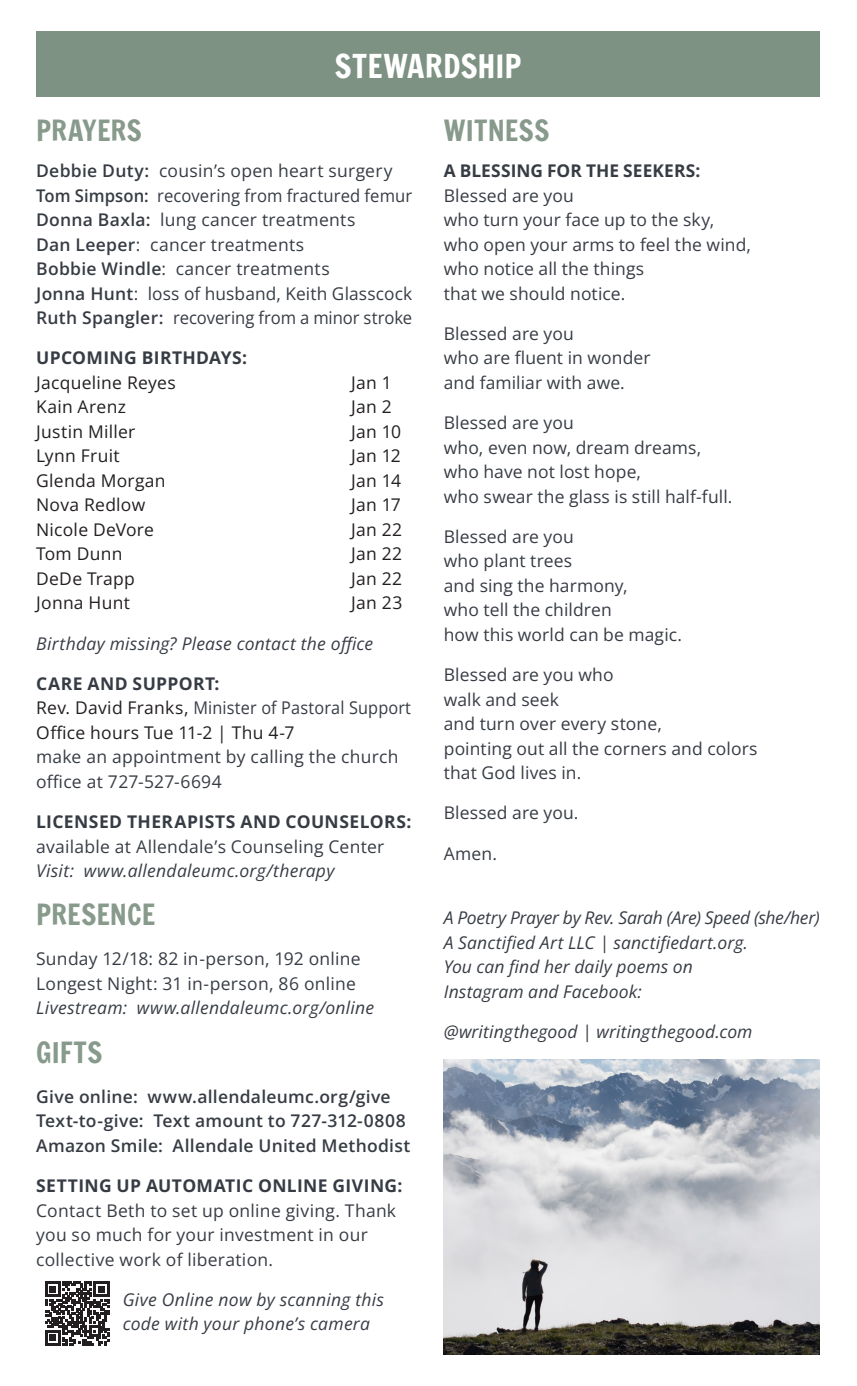
<style>
.page{position:relative;width:857px;height:1386px;background:#fff}
.page>*{position:absolute;margin:0;border:0;box-sizing:border-box;transform-origin:0 0}
.t1{font:31.5px "Francois One";letter-spacing:.005em;color:#fff}
.t2{font:28px "Francois One";letter-spacing:.01em;color:#879a8c}
.t3{font:17.5px/24.5px "Open Sans";letter-spacing:.01em;color:#373c44}
.t4{font:italic 17.5px/24.5px "Open Sans";letter-spacing:.015em;color:#373c44}
.t5{font:17.5px/24.5px "Open Sans";letter-spacing:.015em;color:#231f20}
.t6{font:600 17.5px/24.5px "Open Sans";letter-spacing:.015em;color:#373c44}
.t7{font:700 17.5px "Open Sans";letter-spacing:.02em;color:#373c44}
.s1{font-weight:600}
.s2{font-weight:700;color:#373c44}
.s3{color:#373c44}
</style>
<div class="page">
<div style="left:36px;top:32px;width:784px;height:65px;background:#7d9282"></div>
<svg style="left:45px;top:1281px;width:64px;height:65px"></svg>
<img style="left:444px;top:1060px;width:376px;height:294px">
<h1 class="t1" style="left:335px;top:49px;width:188px">STEWARDSHIP</h1>
<h2 class="t2" style="left:36px;top:115px;width:107px">PRAYERS</h2>
<p class="t3" style="left:36px;top:158px;width:378px"><span class="s1">Debbie Duty:</span> cousin’s open heart surgery <span class="s1">Tom Simpson:</span> recovering from fractured femur <span class="s1">Donna Baxla:</span> lung cancer treatments<br><span class="s1">Dan Leeper</span>: cancer treatments<br><span class="s1">Bobbie Windle</span>: cancer treatments<br><span class="s1">Jonna Hunt</span>: loss of husband, Keith Glasscock <span class="s1">Ruth Spangler:</span> recovering from a minor stroke</p>
<p class="t7" style="left:36px;top:346px;width:212px">UPCOMING BIRTHDAYS:</p>
<p class="t5" style="left:36px;top:370px;width:141px">Jacqueline Reyes</p>
<p class="t5" style="left:351px;top:370px;width:42px">Jan 1</p>
<p class="t5" style="left:36px;top:394px;width:91px">Kain Arenz</p>
<p class="t5" style="left:351px;top:394px;width:42px">Jan 2</p>
<p class="t5" style="left:36px;top:419px;width:101px">Justin Miller</p>
<p class="t5" style="left:351px;top:419px;width:52px">Jan 10</p>
<p class="t5" style="left:36px;top:443px;width:85px">Lynn Fruit</p>
<p class="t5" style="left:351px;top:443px;width:51px">Jan 12</p>
<p class="t5" style="left:36px;top:468px;width:131px">Glenda Morgan</p>
<p class="t5" style="left:351px;top:468px;width:51px">Jan 14</p>
<p class="t5" style="left:36px;top:492px;width:111px">Nova Redlow</p>
<p class="t5" style="left:351px;top:492px;width:51px">Jan 17</p>
<p class="t5" style="left:36px;top:517px;width:119px">Nicole DeVore</p>
<p class="t5" style="left:351px;top:517px;width:53px">Jan 22</p>
<p class="t5" style="left:36px;top:541px;width:88px">Tom Dunn</p>
<p class="t5" style="left:351px;top:541px;width:53px">Jan 22</p>
<p class="t5" style="left:36px;top:566px;width:100px">DeDe Trapp</p>
<p class="t5" style="left:351px;top:566px;width:53px">Jan 22</p>
<p class="t5" style="left:36px;top:590px;width:95px">Jonna Hunt</p>
<p class="t5" style="left:351px;top:590px;width:53px">Jan 23</p>
<p class="t4" style="left:36px;top:630px;width:339px">Birthday missing? Please contact the office</p>
<p class="t5" style="left:36px;top:671px;width:376px"><span class="s2">CARE AND SUPPORT:<br></span>Rev. David Franks, <span class="s3">Minister of Pastoral Support<br></span>Office hours Tue 11-2 | Thu 4-7</p>
<p class="t3" style="left:36px;top:744px;width:364px">make an appointment by calling the church office at 727-527-6694</p>
<p class="t7" style="left:36px;top:810px;width:377px">LICENSED THERAPISTS AND COUNSELORS:</p>
<p class="t3" style="left:36px;top:834px;width:350px">available at Allendale’s Counseling Center</p>
<p class="t4" style="left:36px;top:858px;width:300px">Visit: www.allendaleumc.org/therapy</p>
<h2 class="t2" style="left:36px;top:899px;width:121px">PRESENCE</h2>
<p class="t3" style="left:36px;top:946px;width:326px">Sunday 12/18: 82 in-person, 192 online<br>Longest Night: 31 in-person, 86 online</p>
<p class="t4" style="left:36px;top:995px;width:340px">Livestream: www.allendaleumc.org/online</p>
<h2 class="t2" style="left:36px;top:1037px;width:68px">GIFTS</h2>
<p class="t6" style="left:36px;top:1084px;width:376px">Give online: www.allendaleumc.org/give<br>Text-to-give: Text amount to 727-312-0808<br>Amazon Smile: Allendale United Methodist</p>
<p class="t7" style="left:36px;top:1174px;width:368px">SETTING UP AUTOMATIC ONLINE GIVING:</p>
<p class="t3" style="left:36px;top:1198px;width:361px">Contact Beth to set up online giving. Thank you so much for your investment in our collective work of liberation.</p>
<p class="t4" style="left:123px;top:1287px;width:263px">Give Online now by scanning this code with your phone’s camera</p>
<h2 class="t2" style="left:444px;top:115px;width:107px">WITNESS</h2>
<p class="t7" style="left:444px;top:159px;width:258px">A BLESSING FOR THE SEEKERS:</p>
<p class="t3" style="left:444px;top:183px;width:309px">Blessed are you<br>who turn your face up to the sky, who open your arms to feel the wind, who notice all the things<br>that we should notice.</p>
<p class="t3" style="left:444px;top:321px;width:208px">Blessed are you<br>who are fluent in wonder and familiar with awe.</p>
<p class="t3" style="left:444px;top:410px;width:290px">Blessed are you<br>who, even now, dream dreams, who have not lost hope,<br>who swear the glass is still half-full.</p>
<p class="t3" style="left:444px;top:524px;width:240px">Blessed are you<br>who plant trees<br>and sing the harmony,<br>who tell the children<br>how this world can be magic.</p>
<p class="t3" style="left:444px;top:662px;width:315px">Blessed are you who<br>walk and seek<br>and turn over every stone,<br>pointing out all the corners and colors that God lives in.</p>
<p class="t3" style="left:444px;top:800px;width:136px">Blessed are you.</p>
<p class="t3" style="left:444px;top:841px;width:55px">Amen.</p>
<p class="t4" style="left:444px;top:905px;width:378px">A Poetry Prayer by Rev. Sarah (Are) Speed (she/her)<br>A Sanctified Art LLC | sanctifiedart.org.<br>You can find her daily poems on<br>Instagram and Facebook:</p>
<p class="t4" style="left:444px;top:1019px;width:310px">@writingthegood | writingthegood.com</p>
</div>
